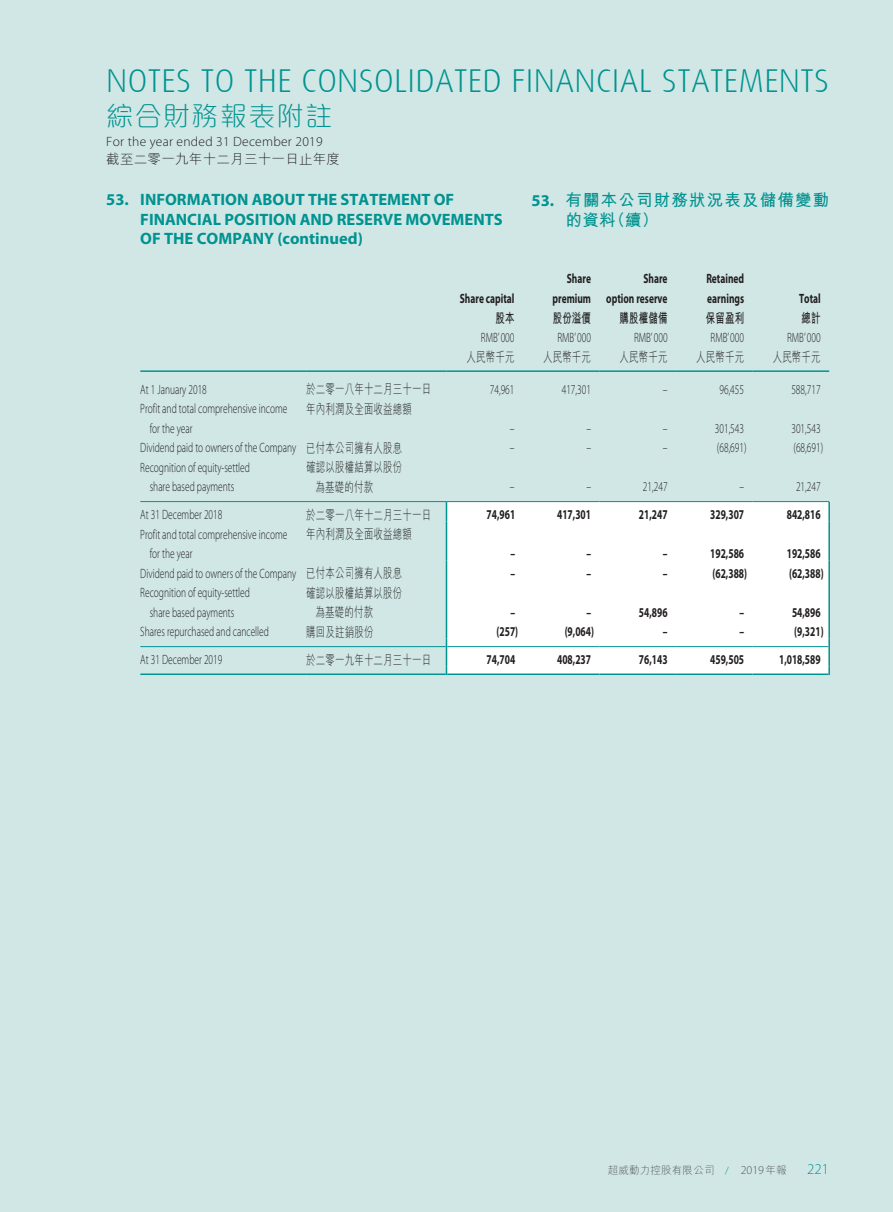
<style>
.page{position:relative;width:893px;height:1212px;background:#d0e7e6}
.page>*{position:absolute;margin:0;border:0;box-sizing:border-box;transform-origin:0 0}
.t1{font:300 33px "Dax";letter-spacing:.01em;color:#009390}
.t2{font:27px "M Elle HK Light E Ten B5 H";letter-spacing:.055em;color:#009390}
.t3{font:700 16.5px/19.5px "Myriad Pro";color:#009390}
.t4{font:16.5px/19.5px "M Hei HK Bold E Ten B5 H";letter-spacing:.07em;color:#009390}
.t5{font:300 15px "Myriad Pro";color:#009390}
.t6{font:300 13.5px/19.5px "Myriad Pro";color:#231f20;scale:.7 1}
.t7{font:700 13.5px "Myriad Pro";color:#231f20;scale:.7 1}
.t8{font:13.5px/19.5px "M Hei HK Light E Ten B5 H";letter-spacing:.02em;color:#231f20;scale:.7 1}
.t9{font:300 13.5px "Myriad Pro";letter-spacing:.02em;color:#231f20}
.t10{font:13.5px "M Hei HK Light E Ten B5 H";letter-spacing:.02em;color:#231f20}
.t11{font:13.5px "M Hei HK Bold E Ten B5 H";letter-spacing:.02em;color:#231f20;scale:.7 1}
.t12{font:10.5px "M Hei HK Light E Ten B5 H";letter-spacing:.02em;color:#58595b}
.s1{font-family:"Myriad Pro";font-weight:700}
.s2{font-family:"M Hei HK Light E Ten B5 H";font-weight:400}
.s3{font-family:"Myriad Pro";font-weight:300;color:#009390}
.s4{font-family:"Myriad Pro";font-weight:300;font-size:12px}
</style>
<div class="page">
<div style="left:447px;top:502px;width:381px;height:171px;background:#fff"></div>
<svg style="left:446px;top:502px;width:1px;height:19px"></svg>
<svg style="left:828px;top:502px;width:2px;height:19px"></svg>
<hr style="left:446px;top:521px;width:1px;height:39px;background:#009390">
<hr style="left:828px;top:521px;width:2px;height:39px;background:#009390">
<svg style="left:446px;top:560px;width:1px;height:20px"></svg>
<hr style="left:828px;top:560px;width:2px;height:20px;background:#009390">
<hr style="left:446px;top:580px;width:1px;height:39px;background:#009390">
<hr style="left:828px;top:580px;width:2px;height:39px;background:#009390">
<svg style="left:446px;top:619px;width:1px;height:56px"></svg>
<svg style="left:828px;top:619px;width:2px;height:56px"></svg>
<hr style="left:140px;top:370px;width:166px;height:2px;background:#009390">
<hr style="left:306px;top:370px;width:140px;height:2px;background:#009390">
<hr style="left:446px;top:370px;width:77px;height:2px;background:#009390">
<hr style="left:523px;top:370px;width:77px;height:2px;background:#009390">
<hr style="left:600px;top:370px;width:76px;height:2px;background:#009390">
<hr style="left:676px;top:370px;width:77px;height:2px;background:#009390">
<hr style="left:753px;top:370px;width:76px;height:2px;background:#009390">
<hr style="left:140px;top:501px;width:166px;height:1px;background:#009390">
<hr style="left:306px;top:501px;width:140px;height:1px;background:#009390">
<hr style="left:446px;top:501px;width:77px;height:1px;background:#009390">
<hr style="left:523px;top:501px;width:77px;height:1px;background:#009390">
<hr style="left:600px;top:501px;width:76px;height:1px;background:#009390">
<hr style="left:676px;top:501px;width:77px;height:1px;background:#009390">
<hr style="left:753px;top:501px;width:76px;height:1px;background:#009390">
<hr style="left:140px;top:646px;width:166px;height:1px;background:#009390">
<hr style="left:306px;top:646px;width:140px;height:1px;background:#009390">
<hr style="left:447px;top:646px;width:76px;height:1px;background:#009390">
<hr style="left:523px;top:646px;width:77px;height:1px;background:#009390">
<hr style="left:600px;top:646px;width:76px;height:1px;background:#009390">
<hr style="left:676px;top:646px;width:77px;height:1px;background:#009390">
<hr style="left:753px;top:646px;width:75px;height:1px;background:#009390">
<hr style="left:140px;top:673px;width:166px;height:2px;background:#009390">
<hr style="left:306px;top:673px;width:140px;height:2px;background:#009390">
<hr style="left:447px;top:673px;width:76px;height:2px;background:#009390">
<hr style="left:523px;top:673px;width:77px;height:2px;background:#009390">
<hr style="left:600px;top:673px;width:76px;height:2px;background:#009390">
<hr style="left:676px;top:673px;width:77px;height:2px;background:#009390">
<hr style="left:753px;top:673px;width:75px;height:2px;background:#009390">
<h1 class="t1" style="left:106px;top:63px;width:724px">NOTES TO THE CONSOLIDATED FINANCIAL STATEMENTS</h1>
<h2 class="t2" style="left:106px;top:106px;width:228px">綜合財務報表附註</h2>
<p class="t9" style="left:106px;top:137px;width:218px">For the year ended 31 December 2019</p>
<p class="t10" style="left:106px;top:154px;width:235px">截至二零一九年十二月三十一日止年度</p>
<p class="t3" style="left:140px;top:191px;width:364px;text-indent:-34px">53. INFORMATION ABOUT THE STATEMENT OF<br>FINANCIAL POSITION AND RESERVE MOVEMENTS<br>OF THE COMPANY (continued)</p>
<p class="t4" style="left:566px;top:192px;width:265px;text-indent:-34px"><span class="s1">53.</span> 有關本公司財務狀況表及儲備變動的資料（續）</p>
<p class="t7" style="left:567px;top:274px;width:36px">Share</p>
<p class="t7" style="left:643px;top:274px;width:36px">Share</p>
<p class="t7" style="left:706px;top:274px;width:56px">Retained</p>
<p class="t7" style="left:460px;top:293px;width:80px">Share capital</p>
<p class="t7" style="left:552px;top:293px;width:166px">premium option reserve</p>
<p class="t7" style="left:707px;top:293px;width:54px">earnings</p>
<p class="t7" style="left:799px;top:293px;width:32px">Total</p>
<p class="t11" style="left:495px;top:312px;width:29px">股本</p>
<p class="t11" style="left:553px;top:312px;width:56px">股份溢價</p>
<p class="t11" style="left:620px;top:312px;width:70px">購股權儲備</p>
<p class="t11" style="left:706px;top:312px;width:56px">保留盈利</p>
<p class="t11" style="left:802px;top:312px;width:29px">總計</p>
<p class="t6" style="left:481px;top:329px;width:49px">RMB’ 000</p>
<p class="t6" style="left:557px;top:329px;width:49px">RMB’ 000</p>
<p class="t6" style="left:634px;top:329px;width:49px">RMB’ 000</p>
<p class="t6" style="left:711px;top:329px;width:49px">RMB’ 000</p>
<p class="t6" style="left:787px;top:329px;width:49px">RMB’ 000</p>
<p class="t8" style="left:466px;top:349px;width:70px">人民幣千元</p>
<p class="t8" style="left:543px;top:349px;width:70px">人民幣千元</p>
<p class="t8" style="left:620px;top:349px;width:70px">人民幣千元</p>
<p class="t8" style="left:696px;top:349px;width:70px">人民幣千元</p>
<p class="t8" style="left:773px;top:349px;width:70px">人民幣千元</p>
<p class="t6" style="left:140px;top:381px;width:97px">At 1 January 2018</p>
<p class="t8" style="left:306px;top:381px;width:180px">於二零一八年十二月三十一日</p>
<p class="t6" style="left:490px;top:381px;width:37px">74,961</p>
<p class="t6" style="left:562px;top:381px;width:43px">417,301</p>
<p class="t6" style="left:663px;top:381px;width:8px">–</p>
<p class="t6" style="left:719px;top:381px;width:37px">96,455</p>
<p class="t6" style="left:791px;top:381px;width:43px">588,717</p>
<p class="t6" style="left:150px;top:400px;width:198px;text-indent:-9px">Profit and total comprehensive income for the year</p>
<p class="t8" style="left:306px;top:401px;width:153px">年內利潤及全面收益總額</p>
<p class="t6" style="left:510px;top:420px;width:8px">–</p>
<p class="t6" style="left:586px;top:420px;width:8px">–</p>
<p class="t6" style="left:663px;top:420px;width:8px">–</p>
<p class="t6" style="left:715px;top:420px;width:43px">301,543</p>
<p class="t6" style="left:791px;top:420px;width:43px">301,543</p>
<p class="t6" style="left:140px;top:439px;width:376px">Dividend paid to owners of the Company <span class="s2">已付本公司擁有人股息</span></p>
<p class="t6" style="left:510px;top:439px;width:8px">–</p>
<p class="t6" style="left:586px;top:439px;width:8px">–</p>
<p class="t6" style="left:663px;top:439px;width:8px">–</p>
<p class="t6" style="left:717px;top:439px;width:44px">(68,691)</p>
<p class="t6" style="left:793px;top:439px;width:44px">(68,691)</p>
<p class="t6" style="left:140px;top:459px;width:158px;text-align:center">Recognition of equity-settled share based payments</p>
<p class="t8" style="left:316px;top:459px;width:125px;text-indent:-9px">確認以股權結算以股份為基礎的付款</p>
<p class="t6" style="left:510px;top:478px;width:8px">–</p>
<p class="t6" style="left:586px;top:478px;width:8px">–</p>
<p class="t6" style="left:643px;top:478px;width:37px">21,247</p>
<p class="t6" style="left:739px;top:478px;width:8px">–</p>
<p class="t6" style="left:796px;top:478px;width:37px">21,247</p>
<p class="t6" style="left:140px;top:506px;width:119px">At 31 December 2018</p>
<p class="t8" style="left:306px;top:507px;width:180px">於二零一八年十二月三十一日</p>
<p class="t7" style="left:487px;top:510px;width:42px">74,961</p>
<p class="t7" style="left:557px;top:510px;width:50px">417,301</p>
<p class="t7" style="left:639px;top:510px;width:42px">21,247</p>
<p class="t7" style="left:710px;top:510px;width:50px">329,307</p>
<p class="t7" style="left:787px;top:510px;width:50px">842,816</p>
<p class="t6" style="left:150px;top:526px;width:198px;text-indent:-9px">Profit and total comprehensive income for the year</p>
<p class="t8" style="left:306px;top:526px;width:153px">年內利潤及全面收益總額</p>
<p class="t7" style="left:511px;top:549px;width:8px">–</p>
<p class="t7" style="left:586px;top:549px;width:8px">–</p>
<p class="t7" style="left:663px;top:549px;width:8px">–</p>
<p class="t7" style="left:710px;top:549px;width:50px">192,586</p>
<p class="t7" style="left:787px;top:549px;width:50px">192,586</p>
<p class="t6" style="left:140px;top:565px;width:376px">Dividend paid to owners of the Company <span class="s2">已付本公司擁有人股息</span></p>
<p class="t7" style="left:511px;top:568px;width:8px">–</p>
<p class="t7" style="left:586px;top:568px;width:8px">–</p>
<p class="t7" style="left:663px;top:568px;width:8px">–</p>
<p class="t7" style="left:712px;top:568px;width:51px">(62,388)</p>
<p class="t7" style="left:789px;top:568px;width:51px">(62,388)</p>
<p class="t6" style="left:140px;top:584px;width:158px;text-align:center">Recognition of equity-settled share based payments</p>
<p class="t8" style="left:316px;top:585px;width:125px;text-indent:-9px">確認以股權結算以股份為基礎的付款</p>
<p class="t7" style="left:511px;top:607px;width:8px">–</p>
<p class="t7" style="left:586px;top:607px;width:8px">–</p>
<p class="t7" style="left:639px;top:607px;width:42px">54,896</p>
<p class="t7" style="left:739px;top:607px;width:8px">–</p>
<p class="t7" style="left:792px;top:607px;width:42px">54,896</p>
<p class="t6" style="left:140px;top:623px;width:185px">Shares repurchased and cancelled</p>
<p class="t8" style="left:306px;top:624px;width:98px">購回及註銷股份</p>
<p class="t7" style="left:497px;top:627px;width:32px">(257)</p>
<p class="t7" style="left:565px;top:627px;width:43px">(9,064)</p>
<p class="t7" style="left:663px;top:627px;width:8px">–</p>
<p class="t7" style="left:739px;top:627px;width:8px">–</p>
<p class="t7" style="left:794px;top:627px;width:43px">(9,321)</p>
<p class="t6" style="left:140px;top:651px;width:119px">At 31 December 2019</p>
<p class="t8" style="left:306px;top:652px;width:180px">於二零一九年十二月三十一日</p>
<p class="t7" style="left:487px;top:655px;width:42px">74,704</p>
<p class="t7" style="left:557px;top:655px;width:50px">408,237</p>
<p class="t7" style="left:639px;top:655px;width:42px">76,143</p>
<p class="t7" style="left:710px;top:655px;width:50px">459,505</p>
<p class="t7" style="left:779px;top:655px;width:61px">1,018,589</p>
<p class="t12" style="left:608px;top:1166px;width:180px">超威動力控股有限公司 <span class="s3">/</span> <span class="s4">2019</span>年報</p>
<p class="t5" style="left:807px;top:1163px;width:23px">221</p>
</div>
